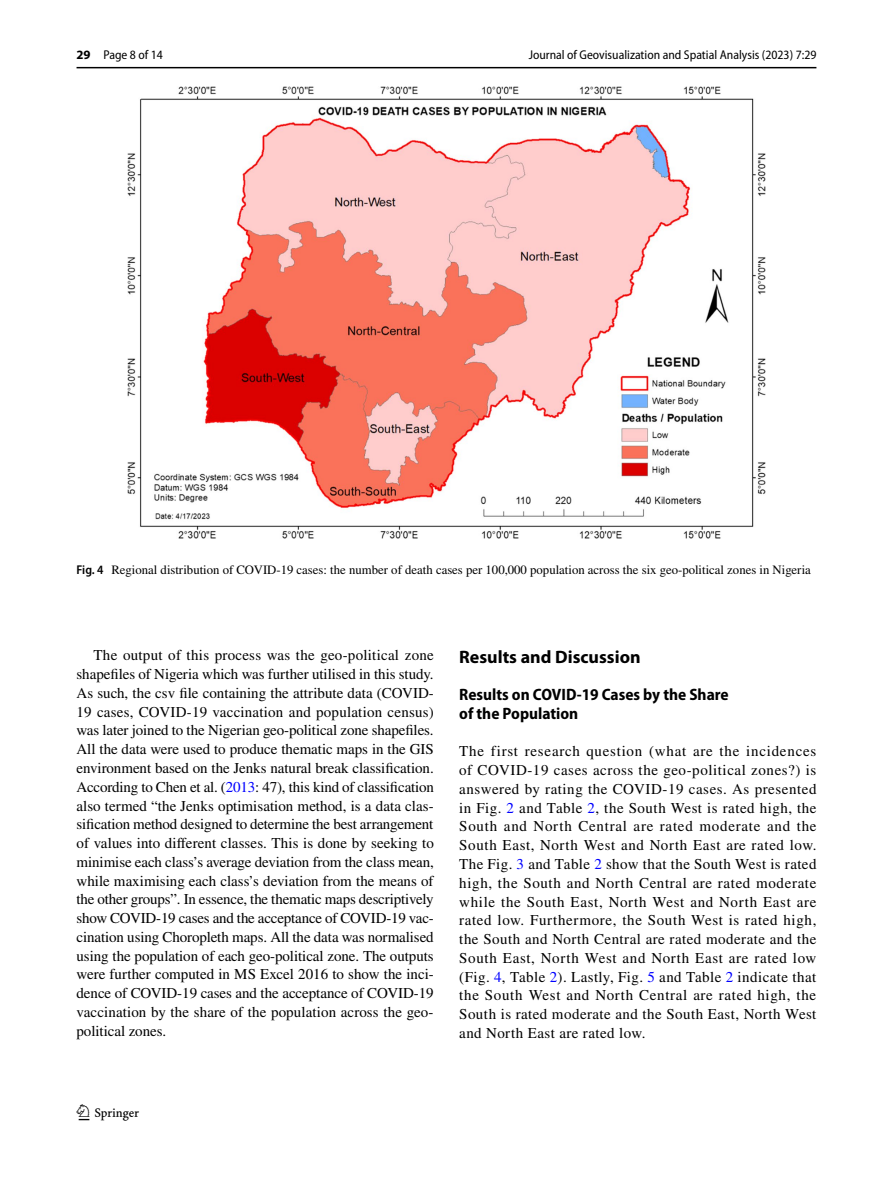
<style>
.page{position:relative;width:893px;height:1187px;background:#fff}
.page>*{position:absolute;margin:0;border:0;box-sizing:border-box;transform-origin:0 0}
.t1{font:22.5px "Springnew Regular 2";color:#000}
.t2{font:700 18px "Myriad Pro";color:#000}
.t3{font:700 semi-condensed 16.5px/18.8px "Myriad Pro";color:#000}
.t4{font:15px/18.8px "STIX";letter-spacing:.015em;color:#000;text-align:justify}
.t5{font:12.75px "STIX";color:#000}
.t6{font:semi-condensed 12.75px "Myriad Pro";color:#000}
.s1{font-weight:700;font-stretch:normal}
.s2{font-family:"Myriad Pro";font-weight:600;font-stretch:semi-condensed}
.s3{color:#00f}
</style>
<div class="page">
<hr style="left:77px;top:67px;width:739px;height:1px;background:#000">
<img style="left:128px;top:87px;width:637px;height:452px">
<p class="t6" style="left:77px;top:48px;width:88px"><span class="s1">29</span> Page 8 of 14</p>
<p class="t6" style="left:529px;top:48px;width:289px">Journal of Geovisualization and Spatial Analysis (2023) 7:29</p>
<p class="t5" style="left:77px;top:561px;width:736px"><span class="s2">Fig. 4</span> Regional distribution of COVID-19 cases: the number of death cases per 100,000 population across the six geo-political zones in Nigeria</p>
<p class="t4" style="left:77px;top:647px;width:359px;text-indent:17px">The output of this process was the geo-political zone shapefiles of Nigeria which was further utilised in this study.<br>As such, the csv file containing the attribute data (COVID-19 cases, COVID-19 vaccination and population census) was later joined to the Nigerian geo-political zone shapefiles.<br>All the data were used to produce thematic maps in the GIS environment based on the Jenks natural break classification.<br>According to Chen et al. (<span class="s3">2013</span>: 47), this kind of classification also termed “the Jenks optimisation method, is a data clas&shy;sification method designed to determine the best arrangement of values into different classes. This is done by seeking to minimise each class’s average deviation from the class mean, while maximising each class’s deviation from the means of the other groups”. In essence, the thematic maps descriptively show COVID-19 cases and the acceptance of COVID-19 vac&shy;cination using Choropleth maps. All the data was normalised using the population of each geo-political zone. The outputs were further computed in MS Excel 2016 to show the inci&shy;dence of COVID-19 cases and the acceptance of COVID-19 vaccination by the share of the population across the geo&shy;political zones.</p>
<p class="t2" style="left:459px;top:644px;width:183px">Results and Discussion</p>
<p class="t3" style="left:459px;top:685px;width:271px">Results on COVID‑19 Cases by the Share of the Population</p>
<p class="t4" style="left:459px;top:743px;width:359px">The first research question (what are the incidences of COVID-19 cases across the geo-political zones?) is answered by rating the COVID-19 cases. As presented in Fig. <span class="s3">2</span> and Table <span class="s3">2</span>, the South West is rated high, the South and North Central are rated moderate and the South East, North West and North East are rated low.<br>The Fig. <span class="s3">3</span> and Table <span class="s3">2</span> show that the South West is rated high, the South and North Central are rated moderate while the South East, North West and North East are rated low. Furthermore, the South West is rated high, the South and North Central are rated moderate and the South East, North West and North East are rated low (Fig. <span class="s3">4</span>, Table <span class="s3">2</span>). Lastly, Fig. <span class="s3">5</span> and Table <span class="s3">2</span> indicate that the South West and North Central are rated high, the South is rated moderate and the South East, North West and North East are rated low.</p>
<h1 class="t1" style="left:79px;top:1104px;width:62px">1 3</h1>
</div>
